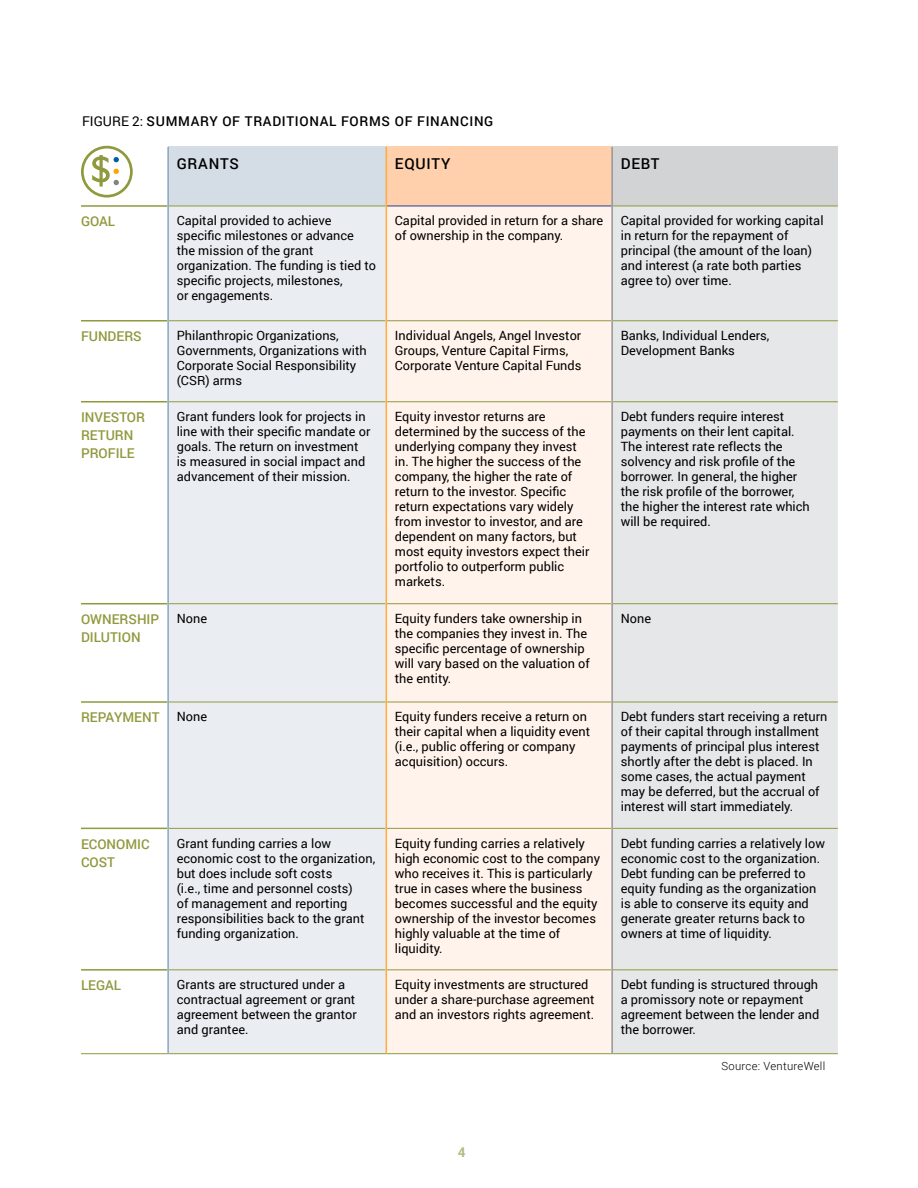
<style>
.page{position:relative;width:918px;height:1188px;background:#fff}
.page>*{position:absolute;margin:0;border:0;box-sizing:border-box;transform-origin:0 0}
.Chart_Text{font:500 15px "Roboto";letter-spacing:.05em;color:#000}
.Chart_Text-2{font:500 13.5px/18px "Roboto";color:#90993d}
.TX_Body_10_16{font:500 13.5px "Roboto";letter-spacing:.05em;color:#000}
.t1{font:700 13.5px "Roboto";color:#b7b980}
.Chart_Text-3{font:12.75px/15px "Roboto";color:#000}
.Chart_Text-4{font:300 11.25px "Roboto";letter-spacing:.025em;color:#000}
.s1{font-weight:400}
</style>
<div class="page">
<div style="left:168px;top:147px;width:218px;height:59px;background:#d4dce5"></div>
<div style="left:386px;top:147px;width:226px;height:59px;background:#ffd0ab"></div>
<div style="left:612px;top:147px;width:226px;height:59px;background:#d1d3d4"></div>
<div style="left:169px;top:207px;width:217px;height:846px;background:#eaeef2"></div>
<div style="left:387px;top:207px;width:224px;height:846px;background:#fff3eb"></div>
<div style="left:613px;top:207px;width:225px;height:846px;background:#e6e7e8"></div>
<hr style="left:169px;top:206px;width:217px;height:1px;background:#90993d">
<hr style="left:613px;top:206px;width:225px;height:1px;background:#90993d">
<hr style="left:169px;top:320px;width:217px;height:1px;background:#90993d">
<hr style="left:387px;top:320px;width:224px;height:1px;background:#90993d">
<hr style="left:613px;top:320px;width:225px;height:1px;background:#90993d">
<hr style="left:169px;top:401px;width:217px;height:1px;background:#90993d">
<hr style="left:387px;top:401px;width:224px;height:1px;background:#90993d">
<hr style="left:613px;top:401px;width:225px;height:1px;background:#90993d">
<hr style="left:169px;top:603px;width:217px;height:1px;background:#90993d">
<hr style="left:387px;top:603px;width:224px;height:1px;background:#90993d">
<hr style="left:613px;top:603px;width:225px;height:1px;background:#90993d">
<hr style="left:169px;top:702px;width:217px;height:1px;background:#90993d">
<hr style="left:387px;top:702px;width:224px;height:1px;background:#90993d">
<hr style="left:613px;top:702px;width:225px;height:1px;background:#90993d">
<hr style="left:169px;top:969px;width:217px;height:1px;background:#90993d">
<hr style="left:387px;top:969px;width:224px;height:1px;background:#90993d">
<hr style="left:613px;top:969px;width:225px;height:1px;background:#90993d">
<hr style="left:81px;top:1053px;width:87px;height:1px;background:#90993d">
<hr style="left:168px;top:1053px;width:218px;height:1px;background:#90993d">
<hr style="left:386px;top:1053px;width:226px;height:1px;background:#90993d">
<hr style="left:612px;top:1053px;width:226px;height:1px;background:#90993d">
<hr style="left:169px;top:828px;width:217px;height:1px;background:#929a3f">
<hr style="left:387px;top:828px;width:224px;height:1px;background:#929a3f">
<hr style="left:613px;top:828px;width:225px;height:1px;background:#929a3f">
<hr style="left:81px;top:205px;width:86px;height:2px;background:#90993d">
<hr style="left:81px;top:320px;width:86px;height:2px;background:#90993d">
<hr style="left:81px;top:401px;width:86px;height:2px;background:#90993d">
<hr style="left:81px;top:603px;width:86px;height:1px;background:#90993d">
<hr style="left:81px;top:701px;width:86px;height:2px;background:#90993d">
<hr style="left:81px;top:828px;width:86px;height:1px;background:#929a3f">
<hr style="left:81px;top:969px;width:86px;height:2px;background:#90993d">
<hr style="left:387px;top:206px;width:224px;height:1px;background:#25408f">
<hr style="left:167px;top:147px;width:2px;height:59px;background:#8aa6c1">
<hr style="left:167px;top:206px;width:2px;height:115px;background:#8aa6c1">
<hr style="left:167px;top:321px;width:2px;height:81px;background:#8aa6c1">
<hr style="left:167px;top:402px;width:2px;height:202px;background:#8aa6c1">
<hr style="left:167px;top:604px;width:2px;height:98px;background:#8aa6c1">
<hr style="left:167px;top:702px;width:2px;height:126px;background:#8aa6c1">
<hr style="left:167px;top:828px;width:2px;height:142px;background:#8aa6c1">
<hr style="left:167px;top:970px;width:2px;height:83px;background:#8aa6c1">
<hr style="left:386px;top:147px;width:1px;height:59px;background:#ffab42">
<hr style="left:386px;top:206px;width:1px;height:115px;background:#ffab42">
<hr style="left:386px;top:321px;width:1px;height:81px;background:#ffab42">
<hr style="left:386px;top:402px;width:1px;height:202px;background:#ffab42">
<hr style="left:386px;top:604px;width:1px;height:98px;background:#ffab42">
<hr style="left:386px;top:702px;width:1px;height:126px;background:#ffab42">
<hr style="left:386px;top:828px;width:1px;height:142px;background:#ffab42">
<hr style="left:386px;top:970px;width:1px;height:83px;background:#ffab42">
<hr style="left:611px;top:147px;width:2px;height:59px;background:#939598">
<hr style="left:611px;top:206px;width:2px;height:115px;background:#939598">
<hr style="left:611px;top:321px;width:2px;height:81px;background:#939598">
<hr style="left:611px;top:402px;width:2px;height:202px;background:#939598">
<hr style="left:611px;top:604px;width:2px;height:98px;background:#939598">
<hr style="left:611px;top:702px;width:2px;height:126px;background:#939598">
<hr style="left:611px;top:828px;width:2px;height:142px;background:#939598">
<hr style="left:611px;top:970px;width:2px;height:83px;background:#939598">
<div style="left:81px;top:146px;width:52px;height:52px;border:3px solid #90993d;border-radius:50%"></div>
<svg style="left:92px;top:155px;width:27px;height:32px"></svg>
<p class="TX_Body_10_16" style="left:82px;top:112px;width:413px"><span class="s1">FIGURE 2:</span> SUMMARY OF TRADITIONAL FORMS OF FINANCING</p>
<p class="Chart_Text" style="left:177px;top:153px;width:64px">GRANTS</p>
<p class="Chart_Text" style="left:395px;top:153px;width:57px">EQUITY</p>
<p class="Chart_Text" style="left:621px;top:153px;width:40px">DEBT</p>
<p class="Chart_Text-2" style="left:81px;top:212px;width:36px">GOAL</p>
<p class="Chart_Text-3" style="left:177px;top:213px;width:179px">Capital provided to achieve specific milestones or advance</p>
<p class="Chart_Text-3" style="left:177px;top:243px;width:201px">the mission of the grant organization. The funding is tied to specific projects, milestones,<br>or engagements.</p>
<p class="Chart_Text-3" style="left:395px;top:213px;width:210px">Capital provided in return for a share of ownership in the company.</p>
<p class="Chart_Text-3" style="left:621px;top:213px;width:204px">Capital provided for working capital in return for the repayment of principal (the amount of the loan) and interest (a rate both parties agree to) over time.</p>
<p class="Chart_Text-2" style="left:81px;top:327px;width:62px">FUNDERS</p>
<p class="Chart_Text-3" style="left:177px;top:328px;width:191px">Philanthropic Organizations,<br>Governments, Organizations with<br>Corporate Social Responsibility (CSR) arms</p>
<p class="Chart_Text-3" style="left:395px;top:328px;width:188px">Individual Angels, Angel Investor<br>Groups, Venture Capital Firms,<br>Corporate Venture Capital Funds</p>
<p class="Chart_Text-3" style="left:621px;top:328px;width:150px">Banks, Individual Lenders,<br>Development Banks</p>
<p class="Chart_Text-2" style="left:81px;top:408px;width:66px">INVESTOR<br>RETURN<br>PROFILE</p>
<p class="Chart_Text-3" style="left:177px;top:409px;width:195px">Grant funders look for projects in line with their specific mandate or goals. The return on investment is measured in social impact and advancement of their mission.</p>
<p class="Chart_Text-3" style="left:395px;top:409px;width:196px">Equity investor returns are determined by the success of the underlying company they invest in. The higher the success of the company, the higher the rate of return to the investor. Specific return expectations vary widely from investor to investor, and are dependent on many factors, but most equity investors expect their portfolio to outperform public markets.</p>
<p class="Chart_Text-3" style="left:621px;top:409px;width:191px">Debt funders require interest payments on their lent capital.<br>The interest rate reflects the solvency and risk profile of the borrower. In general, the higher the risk profile of the borrower, the higher the interest rate which will be required.</p>
<p class="Chart_Text-2" style="left:81px;top:610px;width:80px">OWNERSHIP<br>DILUTION</p>
<p class="Chart_Text-3" style="left:177px;top:611px;width:32px">None</p>
<p class="Chart_Text-3" style="left:395px;top:611px;width:196px">Equity funders take ownership in the companies they invest in. The specific percentage of ownership will vary based on the valuation of the entity.</p>
<p class="Chart_Text-3" style="left:621px;top:611px;width:32px">None</p>
<p class="Chart_Text-2" style="left:81px;top:708px;width:80px">REPAYMENT</p>
<p class="Chart_Text-3" style="left:177px;top:709px;width:32px">None</p>
<p class="Chart_Text-3" style="left:395px;top:709px;width:197px">Equity funders receive a return on their capital when a liquidity event (i.e., public offering or company acquisition) occurs.</p>
<p class="Chart_Text-3" style="left:621px;top:709px;width:208px">Debt funders start receiving a return of their capital through installment payments of principal plus interest shortly after the debt is placed. In some cases, the actual payment may be deferred, but the accrual of interest will start immediately.</p>
<p class="Chart_Text-2" style="left:81px;top:834px;width:70px">ECONOMIC<br>COST</p>
<p class="Chart_Text-3" style="left:177px;top:835px;width:200px">Grant funding carries a low economic cost to the organization, but does include soft costs<br>(i.e., time and personnel costs)<br>of management and reporting responsibilities back to the grant funding organization.</p>
<p class="Chart_Text-3" style="left:395px;top:835px;width:207px">Equity funding carries a relatively high economic cost to the company who receives it. This is particularly true in cases where the business becomes successful and the equity ownership of the investor becomes highly valuable at the time of liquidity.</p>
<p class="Chart_Text-3" style="left:621px;top:835px;width:206px">Debt funding carries a relatively low economic cost to the organization.<br>Debt funding can be preferred to equity funding as the organization is able to conserve its equity and generate greater returns back to owners at time of liquidity.</p>
<p class="Chart_Text-2" style="left:81px;top:976px;width:42px">LEGAL</p>
<p class="Chart_Text-3" style="left:177px;top:977px;width:182px">Grants are structured under a contractual agreement or grant agreement between the grantor and grantee.</p>
<p class="Chart_Text-3" style="left:395px;top:977px;width:201px">Equity investments are structured under a share-purchase agreement and an investors rights agreement.</p>
<p class="Chart_Text-3" style="left:621px;top:977px;width:200px">Debt funding is structured through a promissory note or repayment agreement between the lender and the borrower.</p>
<p class="t1" style="left:458px;top:1142px;width:9px">4</p>
<p class="Chart_Text-4" style="left:721px;top:1059px;width:105px">Source: VentureWell</p>
</div>
